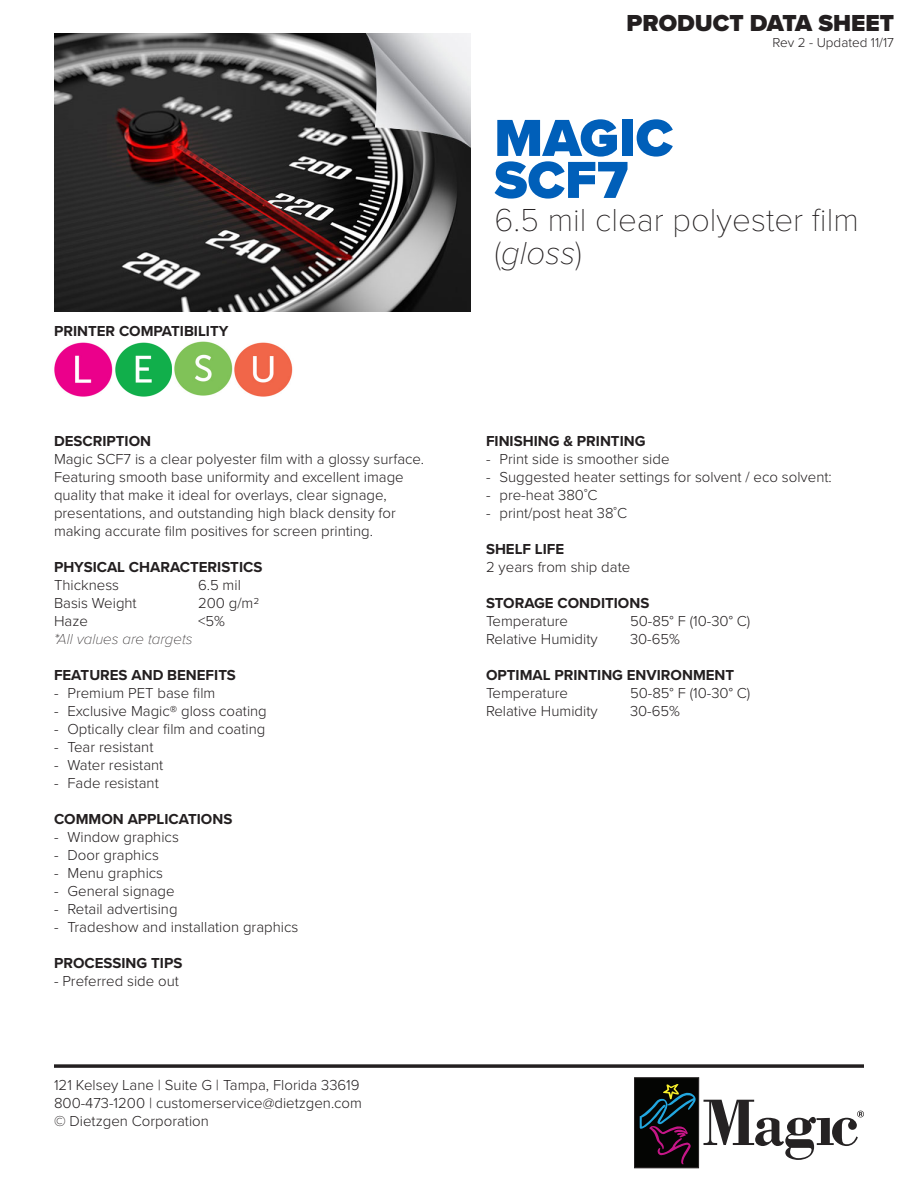
<style>
.page{position:relative;width:918px;height:1188px;background:#fff}
.page>*{position:absolute;margin:0;border:0;box-sizing:border-box;transform-origin:0 0}
.t1{font:900 54px "Proxima Nova";color:#005fb9}
.t2{font:100 33px/33px "Proxima Nova T";color:#231f20}
.t3{font:900 24px "Proxima Nova";color:#231f20}
.t4{font:300 15px/18px "Proxima Nova";color:#231f20}
.t5{font:700 15px "Proxima Nova";color:#231f20}
.t6{font:italic 100 15px "Proxima Nova";color:#231f20}
.t7{font:300 13.5px "Proxima Nova";color:#231f20}
.s1{font-family:"Proxima Nova";font-style:italic}
</style>
<div class="page">
<div style="left:635px;top:1078px;width:64px;height:90px;background:#040503"></div>
<div style="left:635px;top:1078px;width:64px;height:90px;border:1px solid #231f20"></div>
<svg style="left:640px;top:1084px;width:56px;height:80px"></svg>
<svg style="left:704px;top:1100px;width:160px;height:60px"></svg>
<img style="left:54px;top:33px;width:417px;height:279px">
<hr style="left:54px;top:1065px;width:810px;height:3px;background:#231f20">
<img style="left:54px;top:341px;width:239px;height:56px">
<p class="t5" style="left:54px;top:320px;width:176px">PRINTER COMPATIBILITY</p>
<p class="t5" style="left:54px;top:430px;width:99px">DESCRIPTION</p>
<p class="t4" style="left:54px;top:449px;width:372px">Magic SCF7 is a clear polyester film with a glossy surface.<br>Featuring smooth base uniformity and excellent image quality that make it ideal for overlays, clear signage, presentations, and outstanding high black density for making accurate film positives for screen printing.</p>
<p class="t5" style="left:54px;top:556px;width:210px">PHYSICAL CHARACTERISTICS</p>
<p class="t4" style="left:54px;top:575px;width:67px">Thickness</p>
<p class="t4" style="left:198px;top:575px;width:44px">6.5 mil</p>
<p class="t4" style="left:54px;top:593px;width:84px">Basis Weight</p>
<p class="t4" style="left:198px;top:593px;width:63px">200 g/m2</p>
<p class="t4" style="left:54px;top:611px;width:35px">Haze</p>
<p class="t4" style="left:198px;top:611px;width:28px">&lt;5%</p>
<p class="t6" style="left:54px;top:628px;width:140px">*All values are targets</p>
<p class="t5" style="left:54px;top:664px;width:183px">FEATURES AND BENEFITS</p>
<p class="t4" style="left:54px;top:683px;width:163px">- Premium PET base film</p>
<p class="t4" style="left:54px;top:701px;width:214px">- Exclusive Magic® gloss coating</p>
<p class="t4" style="left:54px;top:719px;width:213px">- Optically clear film and coating</p>
<p class="t4" style="left:54px;top:737px;width:101px">- Tear resistant</p>
<p class="t4" style="left:54px;top:755px;width:111px">- Water resistant</p>
<p class="t4" style="left:54px;top:773px;width:106px">- Fade resistant</p>
<p class="t5" style="left:54px;top:808px;width:180px">COMMON APPLICATIONS</p>
<p class="t4" style="left:54px;top:827px;width:126px">- Window graphics</p>
<p class="t4" style="left:54px;top:845px;width:106px">- Door graphics</p>
<p class="t4" style="left:54px;top:863px;width:111px">- Menu graphics</p>
<p class="t4" style="left:54px;top:881px;width:122px">- General signage</p>
<p class="t4" style="left:54px;top:899px;width:125px">- Retail advertising</p>
<p class="t4" style="left:54px;top:917px;width:246px">- Tradeshow and installation graphics</p>
<p class="t5" style="left:54px;top:952px;width:130px">PROCESSING TIPS</p>
<p class="t4" style="left:54px;top:971px;width:126px">- Preferred side out</p>
<p class="t4" style="left:54px;top:1075px;width:310px">121 Kelsey Lane | Suite G | Tampa, Florida 33619<br>800-473-1200 | customerservice@dietzgen.com © Dietzgen Corporation</p>
<h3 class="t3" style="left:627px;top:5px;width:269px">PRODUCT DATA SHEET</h3>
<p class="t7" style="left:773px;top:33px;width:123px">Rev 2 - Updated 11/17</p>
<p class="t1" style="left:494px;top:98px;width:180px">MAGIC</p>
<p class="t1" style="left:494px;top:140px;width:135px">SCF7</p>
<p class="t2" style="left:494px;top:201px;width:366px">6.5 mil clear polyester film (<span class="s1">gloss</span>)</p>
<p class="t5" style="left:486px;top:430px;width:161px">FINISHING &amp; PRINTING</p>
<p class="t4" style="left:486px;top:449px;width:185px">- Print side is smoother side</p>
<p class="t4" style="left:486px;top:467px;width:347px">- Suggested heater settings for solvent / eco solvent:</p>
<p class="t4" style="left:486px;top:485px;width:113px">- pre-heat 380˚C</p>
<p class="t4" style="left:486px;top:503px;width:143px">- print/post heat 38˚C</p>
<p class="t5" style="left:486px;top:538px;width:80px">SHELF LIFE</p>
<p class="t4" style="left:486px;top:557px;width:146px">2 years from ship date</p>
<p class="t5" style="left:486px;top:592px;width:165px">STORAGE CONDITIONS</p>
<p class="t4" style="left:486px;top:611px;width:84px">Temperature</p>
<p class="t4" style="left:630px;top:611px;width:122px">50-85° F (10-30° C)</p>
<p class="t4" style="left:486px;top:629px;width:113px">Relative Humidity</p>
<p class="t4" style="left:630px;top:629px;width:52px">30-65%</p>
<p class="t5" style="left:486px;top:664px;width:250px">OPTIMAL PRINTING ENVIRONMENT</p>
<p class="t4" style="left:486px;top:683px;width:84px">Temperature</p>
<p class="t4" style="left:630px;top:683px;width:122px">50-85° F (10-30° C)</p>
<p class="t4" style="left:486px;top:701px;width:113px">Relative Humidity</p>
<p class="t4" style="left:630px;top:701px;width:52px">30-65%</p>
</div>
